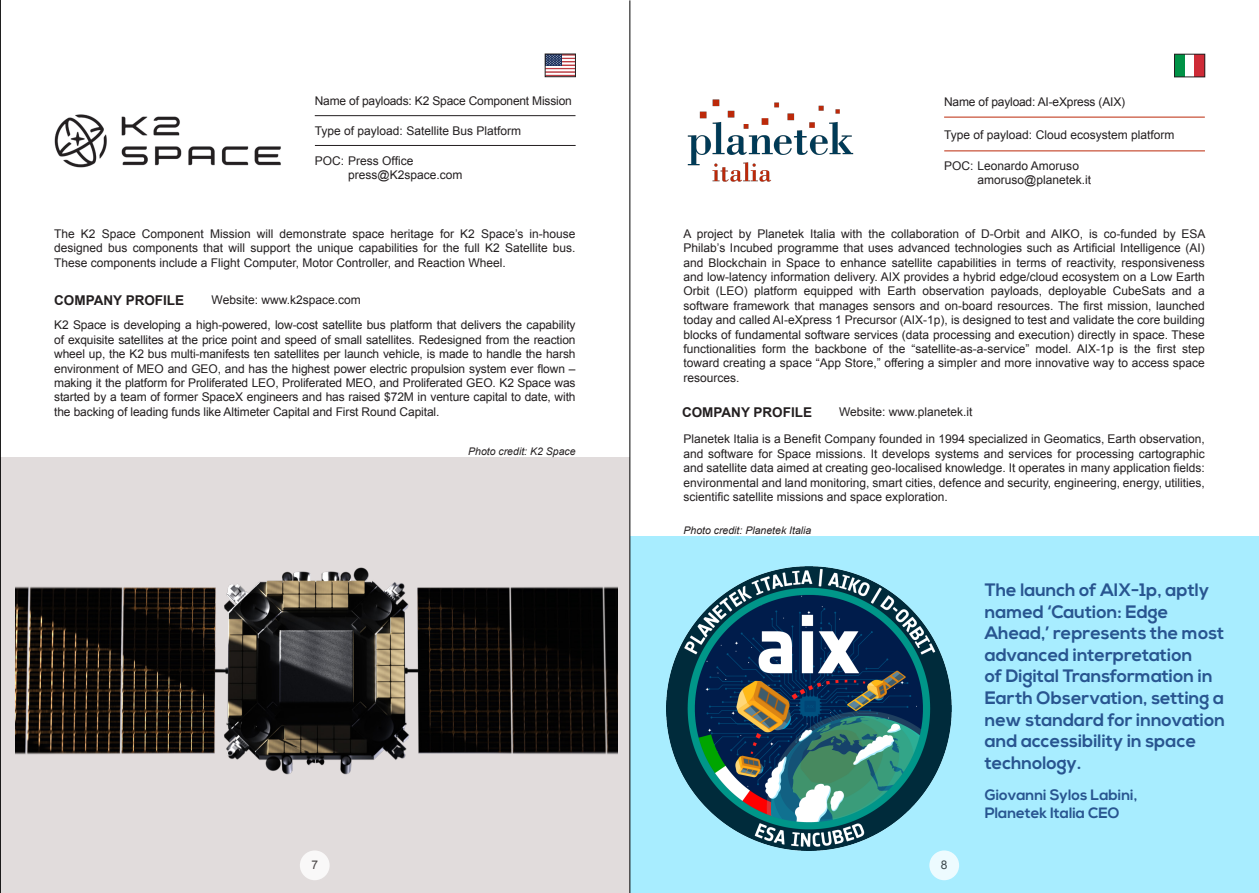
<style>
.page{position:relative;width:1259px;height:893px;background:#fff}
.page>*{position:absolute;margin:0;border:0;box-sizing:border-box;transform-origin:0 0}
.t1{font:700 18px/21.6px "Nexa";color:#285590}
.t2{font:700 15px/18px "Nexa";color:#285590}
.t3{font:700 13.5px "Arial";color:#231f20}
.t4{font:12px/14.4px "Arial";color:#231f20;text-align:justify}
.t5{font:italic 10.5px "Arial";color:#231f20}
</style>
<div class="page">
<div style="left:0;top:458px;width:629px;height:435px;background:#e1dcdc"></div>
<hr style="left:545px;top:57px;width:30px;height:2px;background:#bd3d44">
<hr style="left:545px;top:61px;width:30px;height:2px;background:#bd3d44">
<hr style="left:545px;top:64px;width:30px;height:2px;background:#bd3d44">
<hr style="left:545px;top:68px;width:30px;height:1px;background:#bd3d44">
<hr style="left:545px;top:71px;width:30px;height:2px;background:#bd3d44">
<svg style="left:547px;top:56px;width:15px;height:10px"></svg>
<svg style="left:547px;top:56px;width:14px;height:9px"></svg>
<div style="left:545px;top:54px;width:30px;height:23px;border:1px solid #231f20"></div>
<hr style="left:315px;top:115px;width:260px;height:1px;background:#231f20">
<hr style="left:315px;top:145px;width:260px;height:1px;background:#231f20">
<hr style="left:0;top:0;width:1px;height:893px;background:#000">
<div style="left:300px;top:850px;width:30px;height:30px;background:#f9f8f8;border-radius:50%"></div>
<img style="left:54px;top:114px;width:227px;height:53px">
<img style="left:16px;top:567px;width:602px;height:208px">
<hr style="left:944px;top:117px;width:260px;height:1px;background:#bc290a">
<hr style="left:944px;top:150px;width:261px;height:1px;background:#bc290a">
<div style="left:630px;top:537px;width:629px;height:356px;background:#a8edff"></div>
<div style="left:1174px;top:54px;width:10px;height:23px;background:#009246"></div>
<div style="left:1194px;top:54px;width:10px;height:23px;background:#ce2b37"></div>
<div style="left:1174px;top:54px;width:31px;height:23px;border:1px solid #231f20"></div>
<div style="left:929px;top:850px;width:30px;height:30px;background:#edfbff;border-radius:50%"></div>
<hr style="left:629px;top:0;width:1px;height:893px;background:#000">
<img style="left:687px;top:99px;width:167px;height:83px">
<img style="left:667px;top:566px;width:284px;height:284px">
<p class="t4" style="left:315px;top:94px;width:259px">Name of payloads: K2 Space Component Mission</p>
<p class="t4" style="left:944px;top:95px;width:182px">Name of payload: AI-eXpress (AIX)</p>
<p class="t4" style="left:315px;top:124px;width:208px">Type of payload: Satellite Bus Platform</p>
<p class="t4" style="left:944px;top:127px;width:232px">Type of payload: Cloud ecosystem platform</p>
<p class="t4" style="left:315px;top:153px;width:100px">POC: Press Office</p>
<p class="t4" style="left:348px;top:168px;width:116px">press@K2space.com</p>
<p class="t4" style="left:944px;top:159px;width:136px">POC: Leonardo Amoruso</p>
<p class="t4" style="left:977px;top:173px;width:115px">amoruso@planetek.it</p>
<p class="t4" style="left:54px;top:226px;width:523px">The K2 Space Component Mission will demonstrate space heritage for K2 Space’s in-house designed bus components that will support the unique capabilities for the full K2 Satellite bus.<br>These components include a Flight Computer, Motor Controller, and Reaction Wheel.</p>
<p class="t4" style="left:211px;top:293px;width:151px">Website: www.k2space.com</p>
<p class="t4" style="left:54px;top:318px;width:523px">K2 Space is developing a high-powered, low-cost satellite bus platform that delivers the capability of exquisite satellites at the price point and speed of small satellites. Redesigned from the reaction wheel up, the K2 bus multi-manifests ten satellites per launch vehicle, is made to handle the harsh environment of MEO and GEO, and has the highest power electric propulsion system ever flown – making it the platform for Proliferated LEO, Proliferated MEO, and Proliferated GEO. K2 Space was started by a team of former SpaceX engineers and has raised $72M in venture capital to date, with the backing of leading funds like Altimeter Capital and First Round Capital.</p>
<p class="t3" style="left:54px;top:291px;width:132px">COMPANY PROFILE</p>
<p class="t5" style="left:468px;top:444px;width:109px">Photo credit: K2 Space</p>
<p class="t4" style="left:683px;top:226px;width:523px">A project by Planetek Italia with the collaboration of D-Orbit and AIKO, is co-funded by ESA Philab’s Incubed programme that uses advanced technologies such as Artificial Intelligence (AI) and Blockchain in Space to enhance satellite capabilities in terms of reactivity, responsiveness and low-latency information delivery. AIX provides a hybrid edge/cloud ecosystem on a Low Earth Orbit (LEO) platform equipped with Earth observation payloads, deployable CubeSats and a software framework that manages sensors and on-board resources. The first mission, launched today and called AI-eXpress 1 Precursor (AIX-1p), is designed to test and validate the core building blocks of fundamental software services (data processing and execution) directly in space. These functionalities form the backbone of the “satellite-as-a-service” model. AIX-1p is the first step toward creating a space “App Store,” offering a simpler and more innovative way to access space resources.</p>
<p class="t3" style="left:682px;top:403px;width:132px">COMPANY PROFILE</p>
<p class="t4" style="left:839px;top:404px;width:135px">Website: www.planetek.it</p>
<p class="t4" style="left:683px;top:432px;width:523px">Planetek Italia is a Benefit Company founded in 1994 specialized in Geomatics, Earth observation, and software for Space missions. It develops systems and services for processing cartographic and satellite data aimed at creating geo-localised knowledge. It operates in many application fields: environmental and land monitoring, smart cities, defence and security, engineering, energy, utilities, scientific satellite missions and space exploration.</p>
<p class="t5" style="left:683px;top:523px;width:129px">Photo credit: Planetek Italia</p>
<p class="t1" style="left:984px;top:580px;width:242px">The launch of AIX-1p, aptly named ‘Caution: Edge<br>Ahead,’ represents the most advanced interpretation<br>of Digital Transformation in<br>Earth Observation, setting a new standard for innovation and accessibility in space technology.</p>
<p class="t2" style="left:984px;top:786px;width:154px">Giovanni Sylos Labini,<br>Planetek Italia CEO</p>
<p class="t4" style="left:311px;top:858px;width:8px">7</p>
<p class="t4" style="left:941px;top:858px;width:8px">8</p>
</div>
